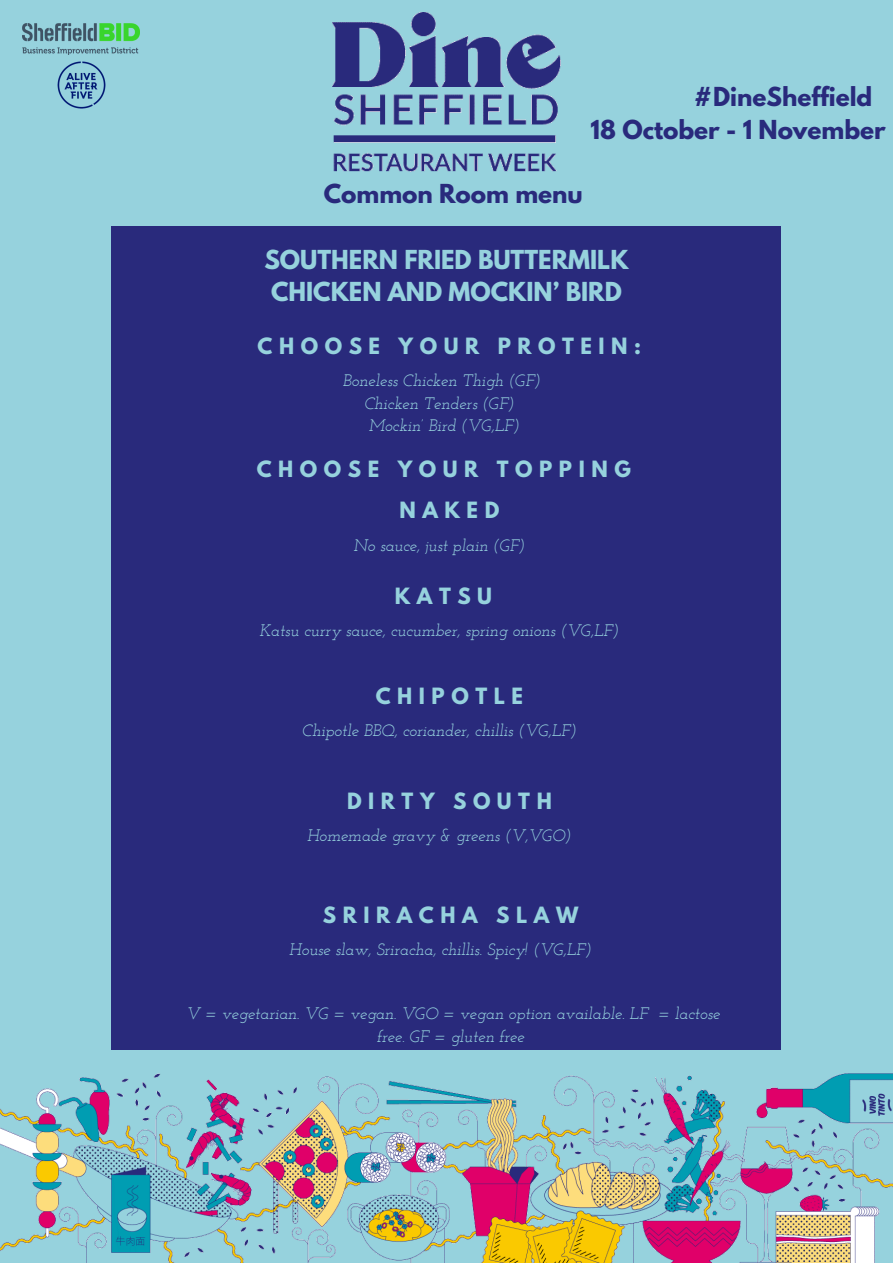
<style>
.page{position:relative;width:893px;height:1263px;background:#96d2dd}
.page>*{position:absolute;margin:0;border:0;box-sizing:border-box;transform-origin:0 0}
.t1{font:700 23.25px/32.7px "League Spartan";color:#292a7c}
.t2{font:700 23.25px/31.5px "League Spartan";color:#96d2dd}
.t3{font:700 19.8px "League Spartan";letter-spacing:.33em;color:#96d2dd}
.t4{font:italic 16.5px/22.5px "Josefin Slab";color:#96d2dd;text-align:center}
</style>
<div class="page">
<div style="left:111px;top:226px;width:670px;height:823px;background:#292a7c"></div>
<img style="left:0;top:1073px;width:893px;height:190px">
<img style="left:332px;top:12px;width:229px;height:159px">
<img style="left:23px;top:24px;width:117px;height:30px">
<img style="left:57px;top:54px;width:49px;height:55px">
<h1 class="t1" style="left:591px;top:83px;width:297px;text-indent:103px">#DineSheffield<br>18 October - 1 November</h1>
<h1 class="t1" style="left:324px;top:180px;width:260px">Common Room menu</h1>
<h1 class="t2" style="left:264px;top:247px;width:366px">SOUTHERN FRIED BUTTERMILK<br>CHICKEN AND MOCKIN’ BIRD</h1>
<p class="t3" style="left:258px;top:336px;width:385px">CHOOSE YOUR PROTEIN:</p>
<p class="t4" style="left:343px;top:371px;width:200px">Boneless Chicken Thigh (GF)<br>Chicken Tenders (GF)<br>Mockin’ Bird (VG,LF)</p>
<p class="t3" style="left:257px;top:460px;width:376px">CHOOSE YOUR TOPPING</p>
<p class="t3" style="left:399px;top:500px;width:101px">NAKED</p>
<p class="t4" style="left:353px;top:535px;width:174px">No sauce, just plain (GF)</p>
<p class="t3" style="left:395px;top:586px;width:99px">KATSU</p>
<p class="t4" style="left:259px;top:621px;width:361px">Katsu curry sauce, cucumber, spring onions (VG,LF)</p>
<p class="t3" style="left:376px;top:686px;width:149px">CHIPOTLE</p>
<p class="t4" style="left:302px;top:721px;width:277px">Chipotle BBQ, coriander, chillis (VG,LF)</p>
<p class="t3" style="left:347px;top:791px;width:206px">DIRTY SOUTH</p>
<p class="t4" style="left:307px;top:826px;width:266px">Homemade gravy &amp; greens (V,VGO)</p>
<p class="t3" style="left:323px;top:905px;width:257px">SRIRACHA SLAW</p>
<p class="t4" style="left:289px;top:939px;width:304px">House slaw, Sriracha, chillis. Spicy! (VG,LF)</p>
<p class="t4" style="left:186px;top:1004px;width:535px">V = vegetarian. VG = vegan. VGO = vegan option available. LF = lactose free. GF = gluten free</p>
</div>
